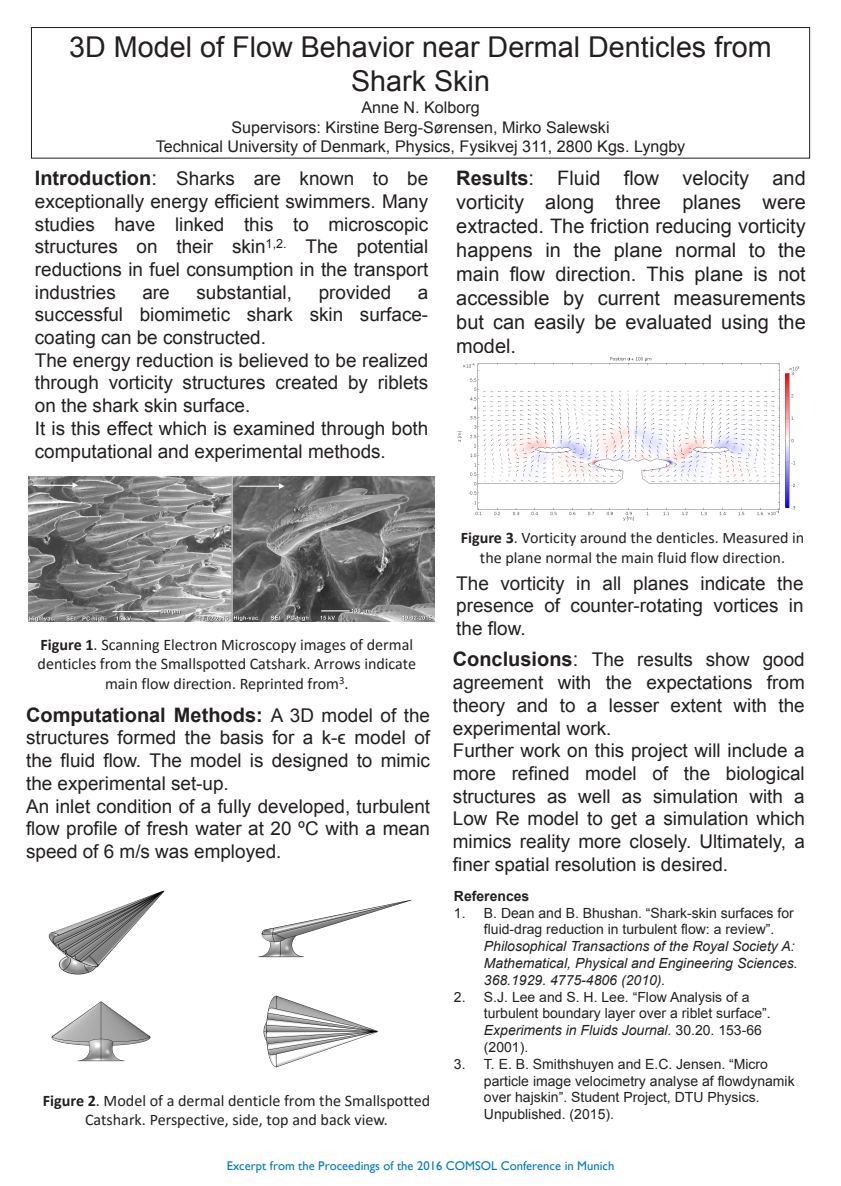
<style>
.page{position:relative;width:841px;height:1186px;background:#fff}
.page>*{position:absolute;margin:0;border:0;box-sizing:border-box;transform-origin:0 0}
.t1{font:28.7px/34.4px "Arial";color:#231f20;text-align:center}
.t2{font:19.95px/23.9px "Arial";color:#231f20;text-align:justify}
.t3{font:700 19.95px "Arial";color:#231f20}
.t4{font:18.9px/22.7px "Arial";color:#231f20}
.t5{font:16.1px/19.3px "Calibri";color:#231f20;text-align:center}
.t6{font:16.1px/19.3px "Arial";color:#231f20;text-align:center}
.t7{font:14px/16.8px "Arial";color:#231f20}
.t8{font:italic 14px/16.8px "Arial";color:#231f20}
.t9{font:700 14px "Arial";color:#231f20}
.t10{font:12.6px "Gill Sans";color:#0079c1}
.s1{font-weight:700;font-size:19.95px}
.s2{font-size:19.95px}
.s3{font-weight:700}
.s4{font-weight:400;font-size:18.9px}
.s5{font-style:normal}
.s6{font-style:italic}
</style>
<div class="page">
<div style="left:31px;top:27px;width:778px;height:131px;border:1px solid #231f20"></div>
<img style="left:28px;top:476px;width:406px;height:145px">
<img style="left:457px;top:357px;width:343px;height:164px">
<img style="left:48px;top:890px;width:117px;height:80px">
<img style="left:51px;top:970px;width:100px;height:92px">
<img style="left:258px;top:899px;width:154px;height:59px">
<img style="left:263px;top:995px;width:115px;height:73px">
<p class="t1" style="left:69px;top:30px;width:703px">3D Model of Flow Behavior near Dermal Denticles from<br>Shark Skin</p>
<p class="t6" style="left:156px;top:98px;width:531px">Anne N. Kolborg<br>Supervisors: Kirstine Berg-Sørensen, Mirko Salewski<br>Technical University of Denmark, Physics, Fysikvej 311, 2800 Kgs. Lyngby</p>
<p class="t4" style="left:35px;top:167px;width:395px;text-align:justify"><span class="s1">Introduction</span><span class="s2">:</span> Sharks are known to be exceptionally energy efficient swimmers. Many studies have linked this to microscopic structures on their skin<sup>1,2.</sup> The potential reductions in fuel consumption in the transport industries</p>
<p class="t2" style="left:456px;top:166px;width:351px"><span class="s3">Results</span>: Fluid flow velocity and vorticity along three planes were extracted. The friction reducing vorticity happens in the plane normal to the main flow direction. This plane is not accessible by current measurements but can easily be evaluated using the model.</p>
<p class="t4" style="left:142px;top:281px;width:29px">are</p>
<p class="t4" style="left:196px;top:281px;width:97px">substantial,</p>
<p class="t4" style="left:318px;top:281px;width:74px">provided</p>
<p class="t4" style="left:35px;top:281px;width:395px;text-indent:383px">a successful biomimetic shark skin surface&shy;coating can be constructed.<br>The energy reduction is believed to be realized through vorticity structures created by riblets on the shark skin surface.<br>It is this effect which is examined through both computational and experimental methods.</p>
<p class="t5" style="left:460px;top:528px;width:345px"><span class="s3">Figure 3</span>. Vorticity around the denticles. Measured in the plane normal the main fluid flow direction.</p>
<p class="t5" style="left:38px;top:634px;width:380px"><span class="s3">Figure 1</span>. Scanning Electron Microscopy images of dermal denticles from the Smallspotted Catshark. Arrows indicate main flow direction. Reprinted from<sup>3</sup>.</p>
<p class="t3" style="left:26px;top:701px;width:405px">Computational Methods: <span class="s4">A 3D model of the</span></p>
<p class="t4" style="left:26px;top:726px;width:405px">structures formed the basis for a k-ϵ model of the fluid flow. The model is designed to mimic the experimental set-up.<br>An inlet condition of a fully developed, turbulent flow profile of fresh water at 20 ºC with a mean speed of 6 m/s was employed.</p>
<p class="t5" style="left:43px;top:1090px;width:389px"><span class="s3">Figure 2</span>. Model of a dermal denticle from the Smallspotted<br>Catshark. Perspective, side, top and back view.</p>
<p class="t4" style="left:456px;top:572px;width:349px;text-align:justify">The vorticity in all planes indicate the presence of counter-rotating vortices in the flow.</p>
<p class="t4" style="left:452px;top:648px;width:353px"><span class="s1">Conclusions</span><span class="s2">:</span> The results show good agreement with the expectations from theory and to a lesser extent with the experimental work.<br>Further work on this project will include a more refined model of the biological structures as well as simulation with a Low Re model to get a simulation which mimics reality more closely. Ultimately, a finer spatial resolution is desired.</p>
<p class="t9" style="left:454px;top:886px;width:77px">References</p>
<p class="t8" style="left:484px;top:904px;width:315px;text-indent:-30px"><span class="s5">1. B. Dean and B. Bhushan. “Shark-skin surfaces for fluid-drag reduction in turbulent flow: a review”.<br></span>Philosophical Transactions of the Royal Society A:<br>Mathematical, Physical and Engineering Sciences.<br>368.1929. 4775-4806 (2010).</p>
<p class="t7" style="left:484px;top:988px;width:288px;text-indent:-30px">2. S.J. Lee and S. H. Lee. “Flow Analysis of a turbulent boundary layer over a riblet surface”.<br><span class="s6">Experiments in Fluids Journal.</span> 30.20. 153-66 (2001).</p>
<p class="t7" style="left:484px;top:1055px;width:312px;text-indent:-30px">3. T. E. B. Smithshuyen and E.C. Jensen. “Micro particle image velocimetry analyse af flowdynamik over hajskin”. Student Project, DTU Physics.<br>Unpublished. (2015).</p>
<p class="t10" style="left:227px;top:1158px;width:389px">Excerpt from the Proceedings of the 2016 COMSOL Conference in Munich</p>
</div>
